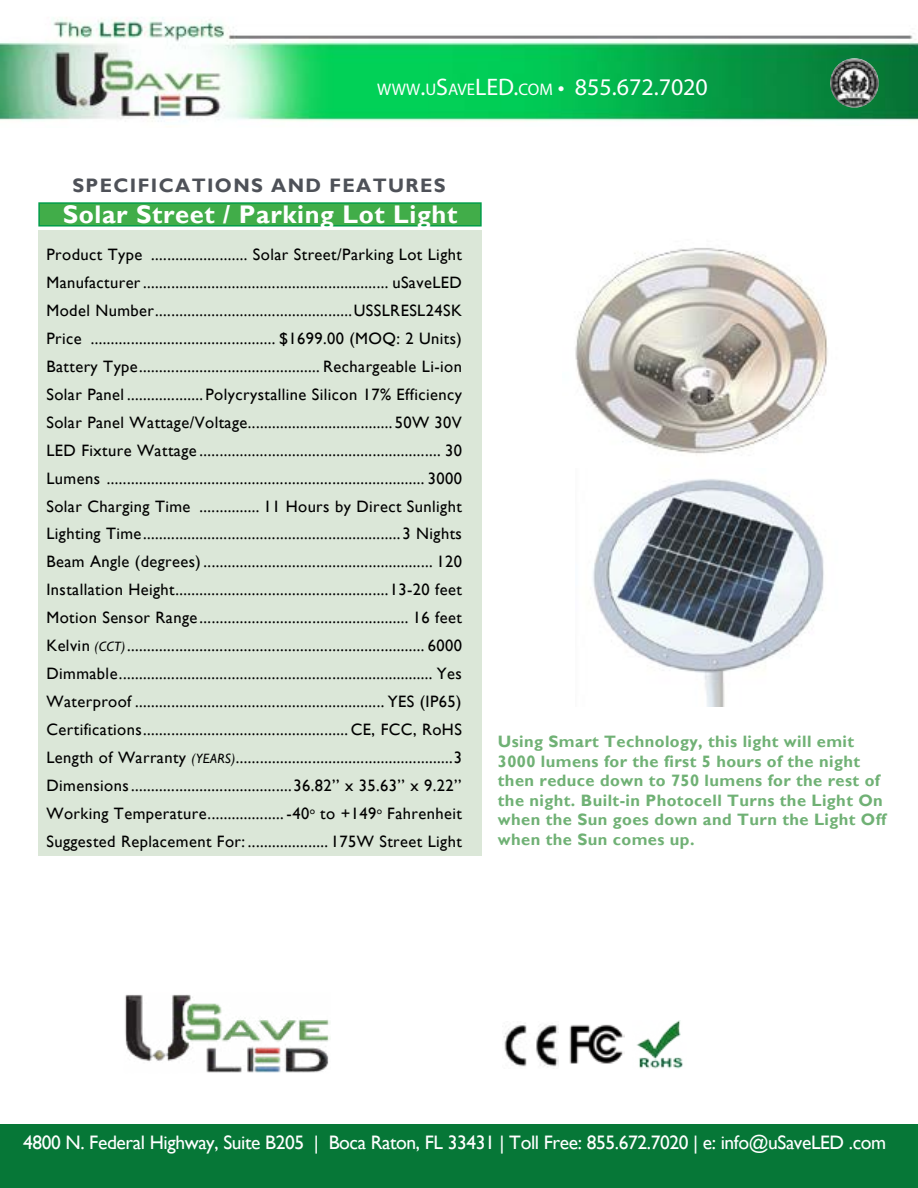
<style>
.page{position:relative;width:918px;height:1188px;background:#fff}
.page>*{position:absolute;margin:0;border:0;box-sizing:border-box;transform-origin:0 0}
.t1{font:700 25.5px "Gill Sans";letter-spacing:.025em;color:#fff}
.t2{font:24px "Myriad Pro";color:#fff}
.t3{font:19.5px "Gill Sans";letter-spacing:-.02em;color:#fff}
.t4{font:700 19.5px "Gill Sans";letter-spacing:.07em;color:#4e5158}
.t5{font:16.5px/27.9px "Gill Sans";letter-spacing:.025em;color:#000;text-align:justify}
.t6{font:700 16.5px/19.5px "Gill Sans";letter-spacing:.025em;color:#70b175}
.s1{font-size:16.8px}
.s2{font-style:italic;font-size:13.5px}
</style>
<div class="page">
<div style="left:38px;top:230px;width:444px;height:625px;background:#dbe7d8"></div>
<div style="left:38px;top:202px;width:444px;height:25px;background:#41ad49;border:2px solid #019c49"></div>
<div style="left:0;top:1124px;width:918px;height:64px;background:#067737"></div>
<img style="left:0;top:17px;width:918px;height:105px">
<img style="left:830px;top:58px;width:49px;height:50px;border-radius:25px">
<img style="left:125px;top:994px;width:206px;height:79px">
<img style="left:503px;top:1023px;width:55px;height:44px">
<img style="left:569px;top:1024px;width:56px;height:40px">
<img style="left:637px;top:1020px;width:46px;height:49px">
<img style="left:575px;top:248px;width:253px;height:208px">
<img style="left:592px;top:479px;width:232px;height:228px">
<h2 class="t2" style="left:377px;top:72px;width:332px"><span class="s1">WWW</span>.<span class="s1">U</span>S<span class="s1">AVE</span>LED.<span class="s1">COM</span> • 855.672.7020</h2>
<p class="t4" style="left:72px;top:173px;width:375px">SPECIFICATIONS AND FEATURES</p>
<h1 class="t1" style="left:63px;top:199px;width:396px">Solar Street / Parking Lot Light</h1>
<p class="t5" style="left:46px;top:241px;width:417px">Product Type ........................ Solar Street/Parking Lot Light Manufacturer............................................................. uSaveLED Model Number.................................................USSLRESL24SK Price .............................................. $1699.00 (MOQ: 2 Units)<br>Battery Type............................................. Rechargeable Li-ion Solar Panel ................... Polycrystalline Silicon 17% Efficiency Solar Panel Wattage/Voltage.................................... 50W 30V LED Fixture Wattage ............................................................ 30<br>Lumens ............................................................................... 3000<br>Solar Charging Time ............... 11 Hours by Direct Sunlight Lighting Time................................................................3 Nights Beam Angle (degrees) ......................................................... 120<br>Installation Height.....................................................13-20 feet Motion Sensor Range.................................................... 16 feet Kelvin <span class="s2">(CCT)</span>.......................................................................... 6000<br>Dimmable.............................................................................. Yes Waterproof .............................................................. YES (IP65)<br>Certifications................................................... CE, FCC, RoHS Length of Warranty <span class="s2">(YEARS)</span>......................................................3<br>Dimensions........................................36.82’’ x 35.63’’ x 9.22’’ Working Temperature................... -40<sup>o</sup> to +149<sup>o</sup> Fahrenheit Suggested Replacement For: .................... 175W Street Light</p>
<p class="t6" style="left:498px;top:733px;width:390px">Using Smart Technology, this light will emit 3000 lumens for the first 5 hours of the night then reduce down to 750 lumens for the rest of the night. Built-in Photocell Turns the Light On when the Sun goes down and Turn the Light Off when the Sun comes up.</p>
<p class="t3" style="left:23px;top:1131px;width:865px">4800 N. Federal Highway, Suite B205 | Boca Raton, FL 33431 | Toll Free: 855.672.7020 | e: info@uSaveLED .com</p>
</div>
